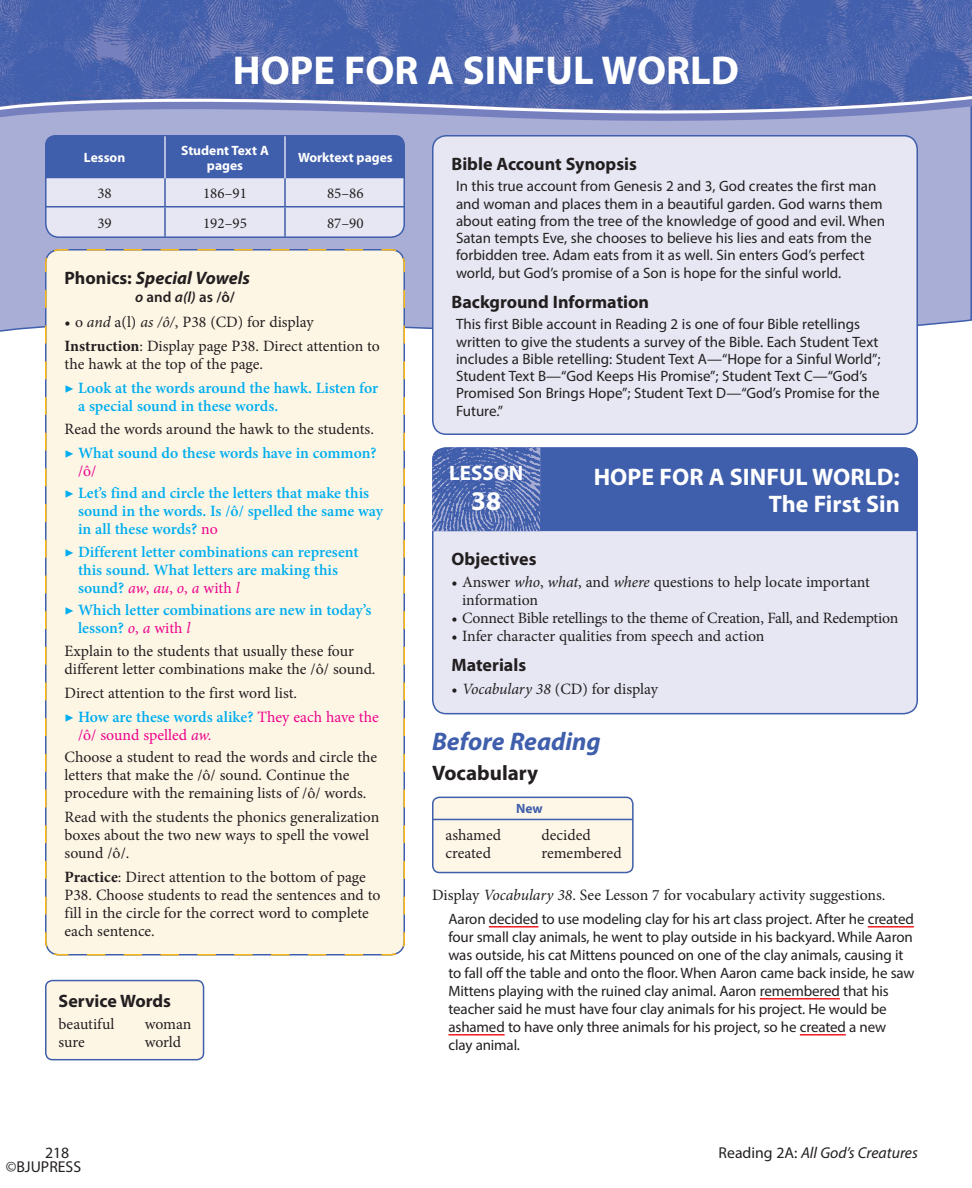
<style>
.page{position:relative;width:972px;height:1188px;background:#fff}
.page>*{position:absolute;margin:0;border:0;box-sizing:border-box;transform-origin:0 0}
.t1{font:700 40.5px "Myriad Pro";color:#fff}
.t2{font:700 27px "Myriad Pro";color:#fff}
.t3{font:italic 700 25.5px "Myriad Pro";color:#3f5eab}
.t4{font:700 24px/27px "Myriad Pro";color:#fff;text-align:right}
.t5{font:700 21px "Myriad Pro";color:#231f20}
.t6{font:700 21px "Myriad Pro";color:#fff}
.t7{font:700 18px "Myriad Pro";color:#231f20}
.t8{font:italic 700 18px "Myriad Pro";color:#231f20}
.t9{font:15.75px/18px "Minion Pro";letter-spacing:-.005em;color:#231f20}
.t10{font:600 15.75px/18px "Minion Pro";color:#00aeef}
.t11{font:italic 15.75px "Myriad Pro";color:#231f20}
.t12{font:15.75px "Myriad Pro";color:#231f20}
.t13{font:15px/17.2px "Myriad Pro";letter-spacing:-.005em;color:#231f20}
.t14{font:15px "Minion Pro";color:#231f20}
.t15{font:600 15px "Myriad Pro";color:#231f20}
.t16{font:700 13.5px/15px "Myriad Pro";color:#fff;text-align:center}
.t17{font:700 13.5px "Myriad Pro";color:#3f5eab}
.s1{font-style:normal}
.s2{font-style:italic}
.s3{font-weight:700}
.s4{font-weight:400;color:#231f20}
.s5{font-weight:700;color:#00aeef}
.s6{font-weight:600;color:#00aeef}
.s7{font-weight:400;color:#ed028c}
.s8{font-weight:400;font-style:italic;color:#ed028c}
.s9{color:#ed028c}
.s10{font-style:italic;color:#ed028c}
</style>
<div class="page">
<div style="left:0;top:130px;width:972px;height:202px;background:#a8aed6"></div>
<div style="left:0;top:0;width:972px;height:130px;background:#a8aed6"></div>
<img style="left:0;top:0;width:971px;height:123px">
<svg style="left:0;top:86px;width:972px;height:35px;background:#7585bf"></svg>
<hr style="left:489px;top:926px;width:49px;height:2px;background:#ee1d23">
<hr style="left:868px;top:926px;width:46px;height:2px;background:#ee1d23">
<hr style="left:760px;top:998px;width:80px;height:2px;background:#ee1d23">
<hr style="left:448px;top:1034px;width:57px;height:2px;background:#ee1d23">
<hr style="left:800px;top:1034px;width:46px;height:2px;background:#ee1d23">
<div style="left:433px;top:797px;width:200px;height:76px;background:#fef7e8;border-radius:7px"></div>
<div style="left:432px;top:797px;width:202px;height:76px;border:2px solid #3f5eab;border-radius:7px"></div>
<hr style="left:432px;top:819px;width:96px;height:1px;background:#3f5eab">
<hr style="left:528px;top:819px;width:105px;height:1px;background:#3f5eab">
<div style="left:46px;top:136px;width:358px;height:101px;background:#e6e7f3;border-radius:14px"></div>
<div style="left:45px;top:135px;width:360px;height:103px;border:2px solid #3f5eab;border-radius:14px"></div>
<div style="left:45px;top:135px;width:360px;height:43px;background:#3f5eab"></div>
<hr style="left:164px;top:136px;width:2px;height:42px;background:#dbdcee">
<hr style="left:284px;top:136px;width:2px;height:42px;background:#dbdcee">
<hr style="left:164px;top:178px;width:2px;height:28px;background:#3f5eab">
<hr style="left:284px;top:178px;width:2px;height:28px;background:#3f5eab">
<hr style="left:164px;top:208px;width:2px;height:29px;background:#3f5eab">
<hr style="left:284px;top:208px;width:2px;height:29px;background:#3f5eab">
<hr style="left:45px;top:206px;width:120px;height:2px;background:#3f5eab">
<hr style="left:165px;top:206px;width:120px;height:2px;background:#3f5eab">
<hr style="left:285px;top:206px;width:120px;height:2px;background:#3f5eab">
<div style="left:44px;top:248px;width:362px;height:708px;background:#fef6e5"></div>
<div style="left:46px;top:981px;width:158px;height:79px;background:#fef6e5;border-radius:7px"></div>
<div style="left:45px;top:980px;width:159px;height:80px;border:2px solid #3f5eab;border-radius:7px"></div>
<div style="left:433px;top:136px;width:484px;height:298px;background:#e6e7f3;border-radius:14px"></div>
<div style="left:432px;top:135px;width:486px;height:300px;border:2px solid #3f5eab;border-radius:14px"></div>
<div style="left:433px;top:448px;width:484px;height:266px;background:#e6e7f3;border-radius:14px"></div>
<div style="left:540px;top:447px;width:378px;height:84px;background:#3f5eab"></div>
<img style="left:432px;top:447px;width:108px;height:84px">
<h1 class="t1" style="left:233px;top:44px;width:508px">HOPE FOR A SINFUL WORLD</h1>
<p class="t16" style="left:84px;top:150px;width:43px">Lesson</p>
<p class="t16" style="left:181px;top:142px;width:89px">Student Text A pages</p>
<p class="t16" style="left:298px;top:150px;width:96px">Worktext pages</p>
<p class="t14" style="left:97px;top:183px;width:16px">38</p>
<p class="t14" style="left:203px;top:183px;width:45px">186–91</p>
<p class="t14" style="left:327px;top:183px;width:38px">85–86</p>
<p class="t14" style="left:97px;top:213px;width:16px">39</p>
<p class="t14" style="left:203px;top:213px;width:45px">192–95</p>
<p class="t14" style="left:327px;top:213px;width:38px">87–90</p>
<p class="t8" style="left:64px;top:266px;width:187px"><span class="s1">Phonics:</span> Special Vowels</p>
<p class="t15" style="left:135px;top:287px;width:102px"><span class="s2">o</span> and <span class="s2">a(l)</span> as /ô/</p>
<p class="t9" style="left:64px;top:310px;width:317px;line-height:24px">• o <span class="s2">and</span> a(l) <span class="s2">as /ô/</span>, P38 (CD) for display<br><span class="s3">Instruction</span>: Display page P38. Direct attention to</p>
<p class="t10" style="left:65px;top:352px;width:315px;line-height:24px"><span class="s4">the hawk at the top of the page.<br></span><span class="s3">▶</span> Look at the words around the hawk. Listen for</p>
<p class="t10" style="left:78px;top:397px;width:202px">a special sound in these words.</p>
<p class="t9" style="left:65px;top:417px;width:314px;line-height:24px">Read the words around the hawk to the students. <span class="s5">▶</span> <span class="s6">What sound do these words have in common?</span></p>
<p class="t10" style="left:65px;top:459px;width:306px;line-height:22.5px;text-indent:13px"><span class="s7">/ô/<br></span><span class="s3">▶</span> Let’s find and circle the letters that make this</p>
<p class="t10" style="left:78px;top:502px;width:307px">sound in the words. Is /ô/ spelled the same way in all these words? <span class="s7">no</span></p>
<p class="t10" style="left:78px;top:542px;width:282px;text-indent:-13px"><span class="s3">▶</span> Different letter combinations can represent this sound. What letters are making this sound? <span class="s8">aw</span><span class="s7">,</span> <span class="s8">au</span><span class="s7">,</span> <span class="s8">o</span><span class="s7">,</span> <span class="s8">a</span> <span class="s7">with</span> <span class="s8">l</span></p>
<p class="t10" style="left:78px;top:601px;width:295px;text-indent:-13px"><span class="s3">▶</span> Which letter combinations are new in today’s lesson? <span class="s8">o</span><span class="s7">,</span> <span class="s8">a</span> <span class="s7">with</span> <span class="s8">l</span></p>
<p class="t9" style="left:65px;top:642px;width:312px">Explain to the students that usually these four different letter combinations make the /ô/ sound.</p>
<p class="t9" style="left:65px;top:681px;width:316px;line-height:24px">Direct attention to the first word list.<br><span class="s5">▶</span> <span class="s6">How are these words alike?</span> <span class="s9">They each have the</span></p>
<p class="t9" style="left:65px;top:723px;width:314px;line-height:22.5px;text-indent:13px"><span class="s9">/ô/ sound spelled</span> <span class="s10">aw.<br></span>Choose a student to read the words and circle the</p>
<p class="t9" style="left:65px;top:766px;width:303px">letters that make the /ô/ sound. Continue the procedure with the remaining lists of /ô/ words.</p>
<p class="t9" style="left:65px;top:808px;width:316px">Read with the students the phonics generalization boxes about the two new ways to spell the vowel sound /ô/.</p>
<p class="t9" style="left:65px;top:868px;width:318px"><span class="s3">Practice</span>: Direct attention to the bottom of page P38. Choose students to read the sentences and to fill in the circle for the correct word to complete each sentence.</p>
<p class="t7" style="left:58px;top:989px;width:114px">Service Words</p>
<p class="t9" style="left:58px;top:1015px;width:58px">beautiful sure</p>
<p class="t9" style="left:145px;top:1015px;width:48px">woman world</p>
<p class="t7" style="left:452px;top:152px;width:187px">Bible Account Synopsis</p>
<p class="t13" style="left:456px;top:177px;width:431px">In this true account from Genesis 2 and 3, God creates the first man and woman and places them in a beautiful garden. God warns them about eating from the tree of the knowledge of good and evil. When Satan tempts Eve, she chooses to believe his lies and eats from the forbidden tree. Adam eats from it as well. Sin enters God’s perfect world, but God’s promise of a Son is hope for the sinful world.</p>
<p class="t7" style="left:452px;top:290px;width:199px">Background Information</p>
<p class="t13" style="left:456px;top:315px;width:426px">This first Bible account in Reading 2 is one of four Bible retellings written to give the students a survey of the Bible. Each Student Text includes a Bible retelling: Student Text A—“Hope for a Sinful World”; Student Text B—“God Keeps His Promise”; Student Text C—“God’s Promised Son Brings Hope”; Student Text D—“God’s Promise for the Future.”</p>
<h3 class="t6" style="left:449px;top:460px;width:76px">LESSON</h3>
<h2 class="t2" style="left:471px;top:484px;width:31px">38</h2>
<h3 class="t4" style="left:594px;top:462px;width:308px">HOPE FOR A SINFUL WORLD:<br>The First Sin</h3>
<p class="t7" style="left:452px;top:547px;width:86px">Objectives</p>
<p class="t9" style="left:462px;top:573px;width:409px;text-indent:-11px">• Answer <span class="s2">who</span>, <span class="s2">what</span>, and <span class="s2">where</span> questions to help locate important information</p>
<p class="t9" style="left:452px;top:609px;width:448px">• Connect Bible retellings to the theme of Creation, Fall, and Redemption</p>
<p class="t9" style="left:452px;top:627px;width:314px">• Infer character qualities from speech and action</p>
<p class="t7" style="left:452px;top:654px;width:76px">Materials</p>
<p class="t9" style="left:452px;top:680px;width:208px">• <span class="s2">Vocabulary 38</span> (CD) for display</p>
<h3 class="t3" style="left:432px;top:725px;width:170px">Before Reading</h3>
<h3 class="t5" style="left:432px;top:759px;width:108px">Vocabulary</h3>
<p class="t17" style="left:516px;top:800px;width:28px">New</p>
<p class="t9" style="left:446px;top:826px;width:57px">ashamed created</p>
<p class="t9" style="left:541px;top:826px;width:82px">decided remembered</p>
<p class="t9" style="left:432px;top:886px;width:455px">Display <span class="s2">Vocabulary 38</span>. See Lesson 7 for vocabulary activity suggestions.</p>
<p class="t13" style="left:448px;top:910px;width:468px;line-height:18px">Aaron decided to use modeling clay for his art class project. After he created four small clay animals, he went to play outside in his backyard. While Aaron was outside, his cat Mittens pounced on one of the clay animals, causing it to fall off the table and onto the floor. When Aaron came back inside, he saw Mittens playing with the ruined clay animal. Aaron remembered that his teacher said he must have four clay animals for his project. He would be ashamed to have only three animals for his project, so he created a new<br>clay animal.</p>
<p class="t12" style="left:45px;top:1143px;width:26px">218</p>
<p class="t11" style="left:719px;top:1143px;width:201px"><span class="s1">Reading 2A:</span> All God’s Creatures</p>
<p class="t12" style="left:6px;top:1157px;width:77px">©BJUPRESS</p>
</div>
